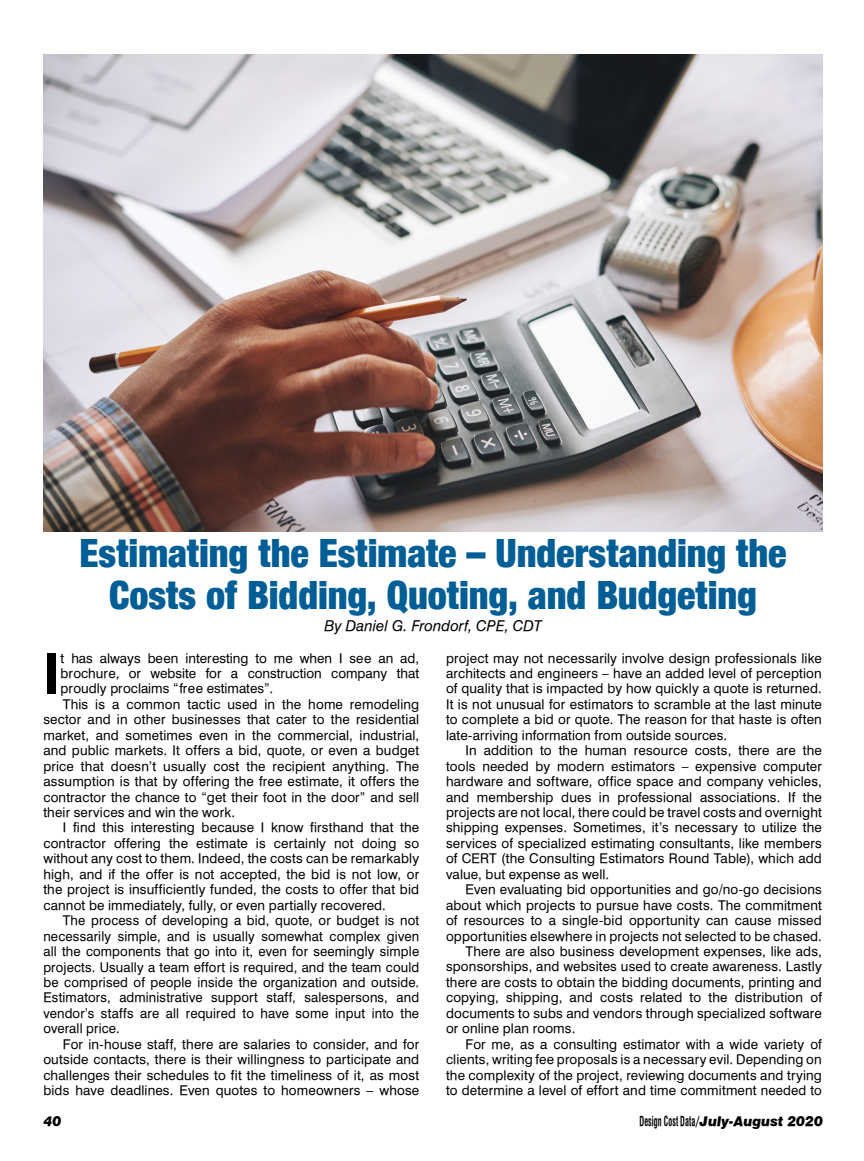
<style>
.page{position:relative;width:864px;height:1161px;background:#fff}
.page>*{position:absolute;margin:0;border:0;box-sizing:border-box;transform-origin:0 0}
.t1{font:700 56.55px "Halvett";color:#000}
.t2{font:900 condensed 39px/42px "Helvetica Neue";letter-spacing:-.005em;color:#005e96;text-align:center}
.t3{font:italic 15px "Halvett";letter-spacing:.005em;color:#000}
.t4{font:13.5px/15.5px "Halvett";letter-spacing:.01em;color:#000;text-align:justify}
.t5{font:italic 900 13.5px "Halvett";letter-spacing:.005em;color:#000}
.s1{font-weight:700;font-style:normal;font-stretch:condensed}
.s2{font-weight:700;font-style:normal}
</style>
<div class="page">
<img style="left:43px;top:54px;width:780px;height:478px">
<h2 class="t2" style="left:80px;top:532px;width:709px">Estimating the Estimate – Understanding the<br>Costs of Bidding, Quoting, and Budgeting</h2>
<p class="t3" style="left:324px;top:617px;width:219px">By Daniel G. Frondorf, CPE, CDT</p>
<h1 class="t1" style="left:43px;top:639px;width:19px">I</h1>
<p class="t4" style="left:61px;top:650px;width:360px">t has always been interesting to me when I see an ad,</p>
<p class="t4" style="left:61px;top:666px;width:360px">brochure, or website for a construction company that</p>
<p class="t4" style="left:61px;top:681px;width:214px">proudly proclaims “free estimates”.</p>
<p class="t4" style="left:63px;top:696px;width:358px">This is a common tactic used in the home remodeling</p>
<p class="t4" style="left:43px;top:712px;width:377px">sector and in other businesses that cater to the residential</p>
<p class="t4" style="left:43px;top:727px;width:377px">market, and sometimes even in the commercial, industrial,</p>
<p class="t4" style="left:43px;top:743px;width:377px">and public markets. It offers a bid, quote, or even a budget</p>
<p class="t4" style="left:43px;top:758px;width:377px">price that doesn’t usually cost the recipient anything. The</p>
<p class="t4" style="left:43px;top:774px;width:377px">assumption is that by offering the free estimate, it offers the</p>
<p class="t4" style="left:43px;top:789px;width:377px">contractor the chance to “get their foot in the door” and sell</p>
<p class="t4" style="left:43px;top:805px;width:193px">their services and win the work.</p>
<p class="t4" style="left:63px;top:820px;width:358px">I find this interesting because I know firsthand that the</p>
<p class="t4" style="left:43px;top:835px;width:377px">contractor offering the estimate is certainly not doing so</p>
<p class="t4" style="left:43px;top:851px;width:377px">without any cost to them. Indeed, the costs can be remarkably</p>
<p class="t4" style="left:43px;top:866px;width:377px">high, and if the offer is not accepted, the bid is not low, or</p>
<p class="t4" style="left:43px;top:882px;width:377px">the project is insufficiently funded, the costs to offer that bid</p>
<p class="t4" style="left:43px;top:897px;width:344px">cannot be immediately, fully, or even partially recovered.</p>
<p class="t4" style="left:63px;top:913px;width:358px">The process of developing a bid, quote, or budget is not</p>
<p class="t4" style="left:43px;top:928px;width:377px">necessarily simple, and is usually somewhat complex given</p>
<p class="t4" style="left:43px;top:944px;width:377px">all the components that go into it, even for seemingly simple</p>
<p class="t4" style="left:43px;top:959px;width:377px">projects. Usually a team effort is required, and the team could</p>
<p class="t4" style="left:43px;top:975px;width:377px">be comprised of people inside the organization and outside.</p>
<p class="t4" style="left:43px;top:990px;width:377px">Estimators, administrative support staff, salespersons, and</p>
<p class="t4" style="left:43px;top:1005px;width:377px">vendor’s staffs are all required to have some input into the</p>
<p class="t4" style="left:43px;top:1021px;width:78px">overall price.</p>
<p class="t4" style="left:63px;top:1036px;width:358px">For in-house staff, there are salaries to consider, and for</p>
<p class="t4" style="left:43px;top:1052px;width:377px">outside contacts, there is their willingness to participate and</p>
<p class="t4" style="left:43px;top:1067px;width:377px">challenges their schedules to fit the timeliness of it, as most</p>
<p class="t4" style="left:43px;top:1083px;width:377px">bids have deadlines. Even quotes to homeowners – whose</p>
<p class="t4" style="left:446px;top:650px;width:377px">project may not necessarily involve design professionals like architects and engineers – have an added level of perception of quality that is impacted by how quickly a quote is returned.<br>It is not unusual for estimators to scramble at the last minute to complete a bid or quote. The reason for that haste is often late-arriving information from outside sources.</p>
<p class="t4" style="left:446px;top:743px;width:377px;text-indent:19px">In addition to the human resource costs, there are the tools needed by modern estimators – expensive computer hardware and software, office space and company vehicles, and membership dues in professional associations. If the projects are not local, there could be travel costs and overnight shipping expenses. Sometimes, it’s necessary to utilize the services of specialized estimating consultants, like members of CERT (the Consulting Estimators Round Table), which add value, but expense as well.</p>
<p class="t4" style="left:466px;top:882px;width:358px">Even evaluating bid opportunities and go/no-go decisions</p>
<p class="t4" style="left:446px;top:897px;width:377px">about which projects to pursue have costs. The commitment</p>
<p class="t4" style="left:446px;top:913px;width:377px">of resources to a single-bid opportunity can cause missed</p>
<p class="t4" style="left:446px;top:928px;width:377px">opportunities elsewhere in projects not selected to be chased.</p>
<p class="t4" style="left:466px;top:944px;width:358px">There are also business development expenses, like ads,</p>
<p class="t4" style="left:446px;top:959px;width:377px">sponsorships, and websites used to create awareness. Lastly</p>
<p class="t4" style="left:446px;top:974px;width:377px">there are costs to obtain the bidding documents, printing and</p>
<p class="t4" style="left:446px;top:990px;width:377px">copying, shipping, and costs related to the distribution of</p>
<p class="t4" style="left:446px;top:1005px;width:377px">documents to subs and vendors through specialized software</p>
<p class="t4" style="left:446px;top:1021px;width:131px">or online plan rooms.</p>
<p class="t4" style="left:466px;top:1036px;width:358px">For me, as a consulting estimator with a wide variety of</p>
<p class="t4" style="left:446px;top:1052px;width:377px">clients, writing fee proposals is a necessary evil. Depending on</p>
<p class="t4" style="left:446px;top:1067px;width:377px">the complexity of the project, reviewing documents and trying</p>
<p class="t4" style="left:446px;top:1083px;width:377px">to determine a level of effort and time commitment needed to</p>
<p class="t5" style="left:43px;top:1113px;width:19px">40</p>
<p class="t5" style="left:640px;top:1113px;width:185px"><span class="s1">Design Cost Data</span><span class="s2">/</span>July-August 2020</p>
</div>
